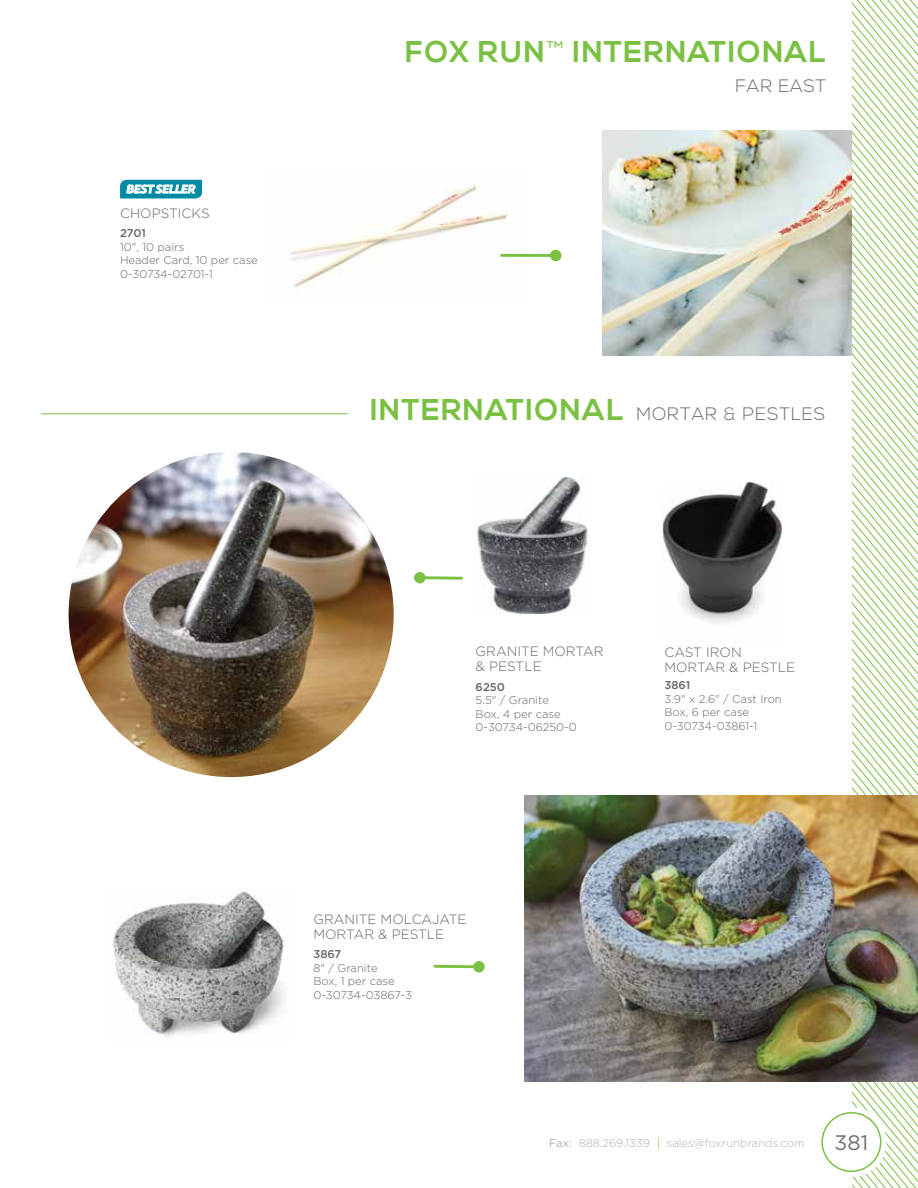
<style>
.page{position:relative;width:918px;height:1188px;background:#fff}
.page>*{position:absolute;margin:0;border:0;box-sizing:border-box;transform-origin:0 0}
.t1{font:700 30px "Nexa";letter-spacing:.04em;color:#7ac143}
.t2{font:21px "Gotham";color:#6d6e71}
.t3{font:300 18px "Nexa";letter-spacing:.04em;color:#6d6e71}
.t4{font:300 13.5px/15px "Gotham";color:#636466}
.t5{font:300 11.25px/13.5px "Gotham";color:#636466}
.t6{font:300 11.25px "Gotham";color:#adafb2}
.t7{font:500 11.25px "Gotham";color:#636466}
.t8{font:italic 700 11.25px "Latina Essential";color:#fff}
.s1{font-weight:300;font-size:24px;color:#7bc144}
.s2{font-weight:700;font-size:30px;color:#7ac143}
.s3{font-weight:400}
.s4{font-size:13.5px;color:#7ac143}
</style>
<div class="page">
<svg style="left:852px;top:0;width:66px;height:1188px"></svg>
<div style="left:816px;top:1107px;width:71px;height:70px;background:#fff;border-radius:50%"></div>
<div style="left:821px;top:1112px;width:60px;height:60px;border:2px solid #7ac143;border-radius:50%"></div>
<img style="left:602px;top:131px;width:249px;height:224px">
<hr style="left:41px;top:413px;width:307px;height:1px;background:#7ac143">
<img style="left:69px;top:452px;width:325px;height:325px;border-radius:163px">
<img style="left:474px;top:477px;width:114px;height:137px">
<img style="left:663px;top:482px;width:119px;height:141px">
<img style="left:290px;top:182px;width:227px;height:105px">
<hr style="left:501px;top:254px;width:55px;height:3px;background:#7ac143">
<div style="left:550px;top:250px;width:12px;height:11px;background:#7ac143;border-radius:50%"></div>
<svg style="left:120px;top:180px;width:82px;height:18px"></svg>
<img style="left:113px;top:889px;width:171px;height:149px">
<svg style="left:433px;top:964px;width:41px;height:6px"></svg>
<div style="left:473px;top:961px;width:12px;height:12px;background:#7ac143;border-radius:50%"></div>
<img style="left:525px;top:796px;width:393px;height:286px">
<svg style="left:425px;top:575px;width:38px;height:5px"></svg>
<div style="left:414px;top:572px;width:12px;height:12px;background:#7ac143;border-radius:50%"></div>
<p class="t8" style="left:126px;top:182px;width:70px">BEST SELLER</p>
<p class="t4" style="left:120px;top:205px;width:91px">CHOPSTICKS</p>
<p class="t7" style="left:120px;top:227px;width:27px">2701</p>
<p class="t5" style="left:120px;top:240px;width:139px">10", 10 pairs<br>Header Card, 10 per case<br>0-30734-02701-1</p>
<h1 class="t1" style="left:405px;top:34px;width:423px">FOX RUN<span class="s1">™</span> INTERNATIONAL</h1>
<h3 class="t3" style="left:736px;top:76px;width:92px">FAR EAST</h3>
<h3 class="t3" style="left:370px;top:404px;width:457px"><span class="s2">INTERNATIONAL</span> MORTAR &amp; PESTLES</h3>
<p class="t4" style="left:476px;top:643px;width:129px">GRANITE MORTAR &amp; PESTLE</p>
<p class="t7" style="left:476px;top:680px;width:31px">6250</p>
<p class="t5" style="left:476px;top:693px;width:103px">5.5" / Granite<br>Box, 4 per case<br>0-30734-06250-0</p>
<p class="t4" style="left:664px;top:645px;width:132px">CAST IRON<br>MORTAR &amp; PESTLE</p>
<p class="t7" style="left:664px;top:679px;width:27px">3861</p>
<p class="t5" style="left:664px;top:692px;width:119px">3.9" x 2.6" / Cast Iron<br>Box, 6 per case<br>0-30734-03861-1</p>
<p class="t4" style="left:313px;top:911px;width:155px">GRANITE MOLCAJATE<br>MORTAR &amp; PESTLE</p>
<p class="t7" style="left:313px;top:948px;width:30px">3867</p>
<p class="t5" style="left:313px;top:961px;width:100px">8" / Granite<br>Box, 1 per case<br>0-30734-03867-3</p>
<p class="t6" style="left:549px;top:1137px;width:257px"><span class="s3">Fax:</span> 888.269.1339 <span class="s4">|</span> sales@foxrunbrands.com</p>
<h2 class="t2" style="left:835px;top:1131px;width:35px">381</h2>
</div>
